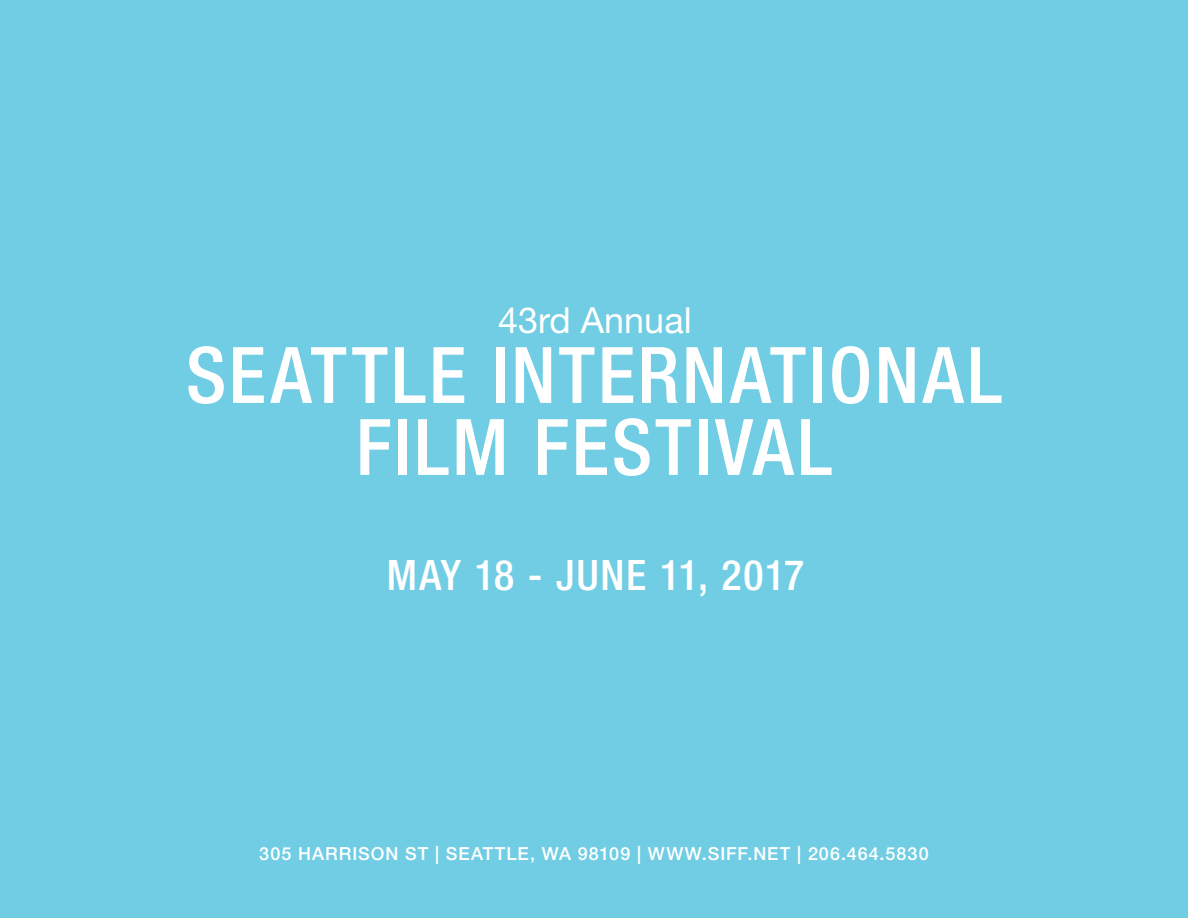
<style>
.page{position:relative;width:1188px;height:918px;background:#70cde3}
.page>*{position:absolute;margin:0;border:0;box-sizing:border-box;transform-origin:0 0}
.t1{font:500 condensed 78px/72px "Helvetica Neue LT Pro";letter-spacing:.035em;color:#fff;text-align:center}
.t2{font:500 condensed 42px "Helvetica Neue LT Pro";letter-spacing:.03em;color:#fff}
.t3{font:36px "Helvetica Neue LT Std";color:#fff}
.t4{font:500 18px "Helvetica Neue LT Std";letter-spacing:.055em;color:#fff}
</style>
<div class="page">
<h3 class="t3" style="left:498px;top:299px;width:195px">43rd Annual</h3>
<h1 class="t1" style="left:186px;top:339px;width:818px">SEATTLE INTERNATIONAL<br>FILM FESTIVAL</h1>
<h2 class="t2" style="left:387px;top:550px;width:419px">MAY 18 - JUNE 11, 2017</h2>
<p class="t4" style="left:259px;top:842px;width:671px">305 HARRISON ST | SEATTLE, WA 98109 | WWW.SIFF.NET | 206.464.5830</p>
</div>
